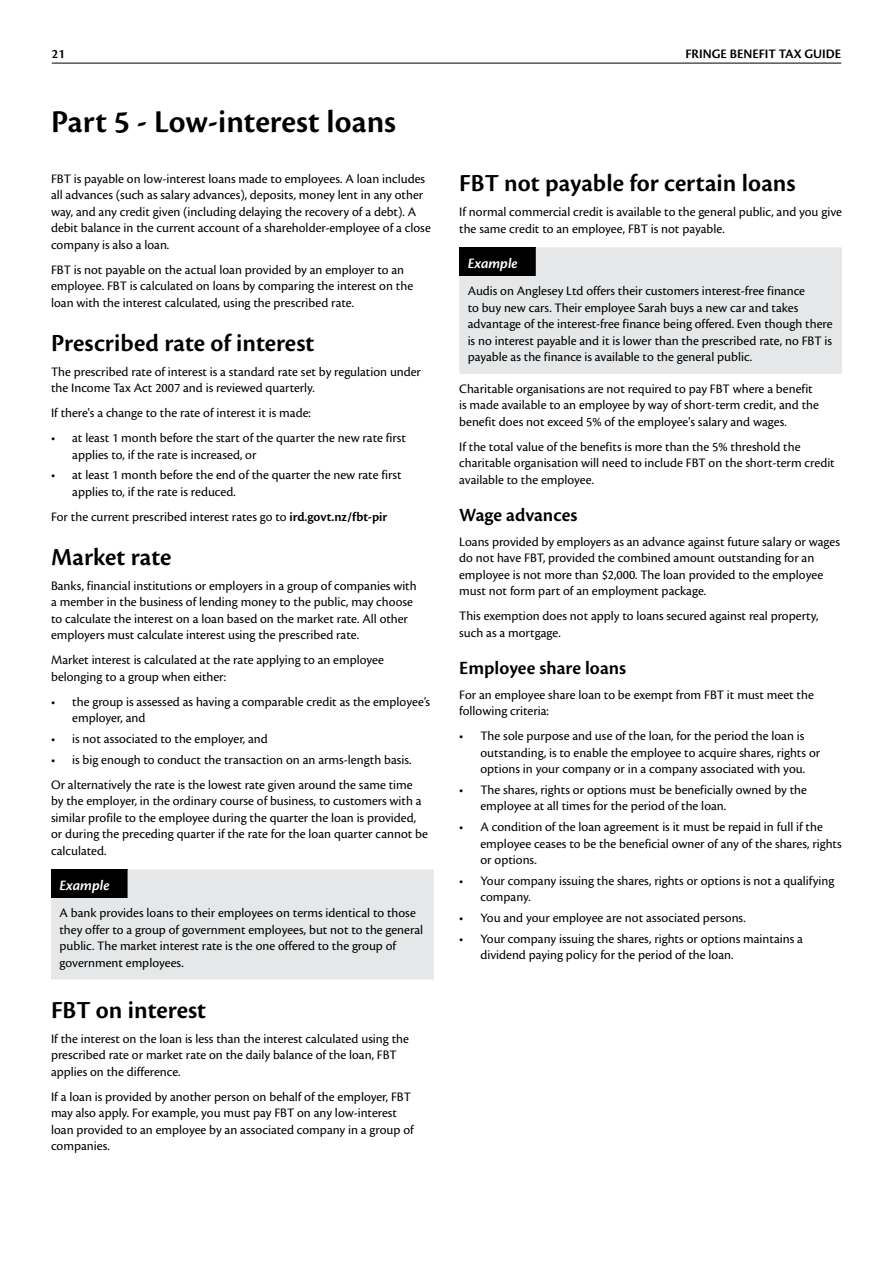
<style>
.page{position:relative;width:893px;height:1263px;background:#fff}
.page>*{position:absolute;margin:0;border:0;box-sizing:border-box;transform-origin:0 0}
.t1{font:600 33px "Cronos Pro";color:#000}
.t2{font:600 25.5px "Cronos Pro";color:#000}
.t3{font:600 19.5px "Cronos Pro";color:#000}
.t4{font:italic 600 15px "Cronos Pro";color:#fff}
.t5{font:13.5px/16.5px "Cronos Pro";color:#000}
.t6{font:600 13.5px "Cronos Pro";color:#000}
.s1{font-weight:600}
</style>
<div class="page">
<hr style="left:52px;top:63px;width:789px;height:1px;background:#000">
<div style="left:459px;top:247px;width:383px;height:127px;background:#e6e7e8"></div>
<div style="left:51px;top:869px;width:383px;height:110px;background:#e6e7e8"></div>
<p class="t6" style="left:52px;top:46px;width:15px">21</p>
<p class="t6" style="left:685px;top:46px;width:157px">FRINGE BENEFIT TAX GUIDE</p>
<h1 class="t1" style="left:51px;top:103px;width:347px">Part 5 - Low-interest loans</h1>
<p class="t5" style="left:51px;top:170px;width:381px">FBT is payable on low-interest loans made to employees. A loan includes all advances (such as salary advances), deposits, money lent in any other way, and any credit given (including delaying the recovery of a debt). A debit balance in the current account of a shareholder-employee of a close company is also a loan.</p>
<p class="t5" style="left:51px;top:261px;width:364px">FBT is not payable on the actual loan provided by an employer to an employee. FBT is calculated on loans by comparing the interest on the loan with the interest calculated, using the prescribed rate.</p>
<h2 class="t2" style="left:51px;top:328px;width:265px">Prescribed rate of interest</h2>
<p class="t5" style="left:51px;top:363px;width:372px">The prescribed rate of interest is a standard rate set by regulation under the Income Tax Act 2007 and is reviewed quarterly.</p>
<p class="t5" style="left:51px;top:405px;width:261px">If there's a change to the rate of interest it is made:</p>
<p class="t5" style="left:72px;top:430px;width:335px;text-indent:-21px">• at least 1 month before the start of the quarter the new rate first applies to, if the rate is increased, or</p>
<p class="t5" style="left:72px;top:467px;width:331px;text-indent:-21px">• at least 1 month before the end of the quarter the new rate first applies to, if the rate is reduced.</p>
<p class="t5" style="left:51px;top:508px;width:338px">For the current prescribed interest rates go to <span class="s1">ird.govt.nz/fbt-pir</span></p>
<h2 class="t2" style="left:51px;top:542px;width:122px">Market rate</h2>
<p class="t5" style="left:51px;top:577px;width:367px">Banks, financial institutions or employers in a group of companies with a member in the business of lending money to the public, may choose to calculate the interest on a loan based on the market rate. All other employers must calculate interest using the prescribed rate.</p>
<p class="t5" style="left:51px;top:652px;width:334px">Market interest is calculated at the rate applying to an employee belonging to a group when either:</p>
<p class="t5" style="left:72px;top:693px;width:359px;text-indent:-21px">• the group is assessed as having a comparable credit as the employee’s employer, and</p>
<p class="t5" style="left:51px;top:731px;width:218px">• is not associated to the employer, and</p>
<p class="t5" style="left:51px;top:747px;width:363px;line-height:25px">• is big enough to conduct the transaction on an arms-length basis.<br>Or alternatively the rate is the lowest rate given around the same time</p>
<p class="t5" style="left:51px;top:793px;width:379px">by the employer, in the ordinary course of business, to customers with a similar profile to the employee during the quarter the loan is provided, or during the preceding quarter if the rate for the loan quarter cannot be calculated.</p>
<p class="t4" style="left:60px;top:876px;width:51px">Example</p>
<p class="t5" style="left:60px;top:905px;width:365px">A bank provides loans to their employees on terms identical to those they offer to a group of government employees, but not to the general public. The market interest rate is the one offered to the group of government employees.</p>
<h2 class="t2" style="left:51px;top:995px;width:157px">FBT on interest</h2>
<p class="t5" style="left:51px;top:1030px;width:359px">If the interest on the loan is less than the interest calculated using the prescribed rate or market rate on the daily balance of the loan, FBT applies on the difference.</p>
<p class="t5" style="left:51px;top:1088px;width:364px">If a loan is provided by another person on behalf of the employer, FBT may also apply. For example, you must pay FBT on any low-interest loan provided to an employee by an associated company in a group of companies.</p>
<h2 class="t2" style="left:459px;top:169px;width:338px">FBT not payable for certain loans</h2>
<p class="t5" style="left:459px;top:204px;width:384px">If normal commercial credit is available to the general public, and you give the same credit to an employee, FBT is not payable.</p>
<p class="t4" style="left:468px;top:254px;width:51px">Example</p>
<p class="t5" style="left:468px;top:283px;width:366px">Audis on Anglesey Ltd offers their customers interest-free finance<br>to buy new cars. Their employee Sarah buys a new car and takes advantage of the interest-free finance being offered. Even though there is no interest payable and it is lower than the prescribed rate, no FBT is payable as the finance is available to the general public.</p>
<p class="t5" style="left:459px;top:380px;width:361px">Charitable organisations are not required to pay FBT where a benefit is made available to an employee by way of short-term credit, and the benefit does not exceed 5% of the employee's salary and wages.</p>
<p class="t5" style="left:459px;top:438px;width:377px">If the total value of the benefits is more than the 5% threshold the charitable organisation will need to include FBT on the short-term credit available to the employee.</p>
<h3 class="t3" style="left:459px;top:503px;width:120px">Wage advances</h3>
<p class="t5" style="left:459px;top:533px;width:382px">Loans provided by employers as an advance against future salary or wages do not have FBT, provided the combined amount outstanding for an employee is not more than $2,000. The loan provided to the employee must not form part of an employment package.</p>
<p class="t5" style="left:459px;top:608px;width:361px">This exemption does not apply to loans secured against real property, such as a mortgage.</p>
<h3 class="t3" style="left:459px;top:656px;width:168px">Employee share loans</h3>
<p class="t5" style="left:459px;top:686px;width:356px">For an employee share loan to be exempt from FBT it must meet the following criteria:</p>
<p class="t5" style="left:480px;top:728px;width:341px;text-indent:-21px">• The sole purpose and use of the loan, for the period the loan is outstanding, is to enable the employee to acquire shares, rights or options in your company or in a company associated with you.</p>
<p class="t5" style="left:480px;top:781px;width:328px;text-indent:-21px">• The shares, rights or options must be beneficially owned by the employee at all times for the period of the loan.</p>
<p class="t5" style="left:480px;top:819px;width:363px;text-indent:-21px">• A condition of the loan agreement is it must be repaid in full if the employee ceases to be the beneficial owner of any of the shares, rights or options.</p>
<p class="t5" style="left:480px;top:872px;width:355px;text-indent:-21px">• Your company issuing the shares, rights or options is not a qualifying company.</p>
<p class="t5" style="left:459px;top:909px;width:288px">• You and your employee are not associated persons.</p>
<p class="t5" style="left:480px;top:930px;width:324px;text-indent:-21px">• Your company issuing the shares, rights or options maintains a dividend paying policy for the period of the loan.</p>
</div>
